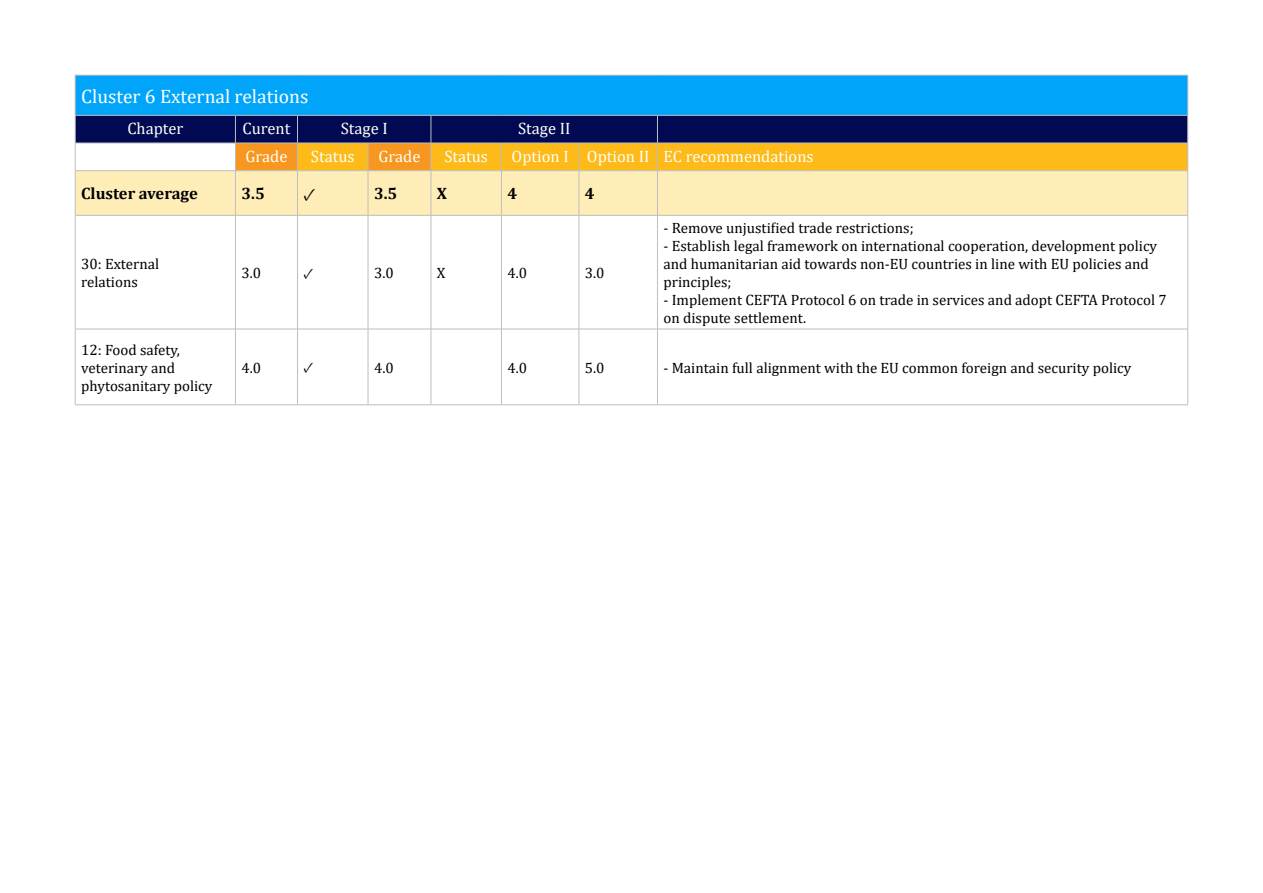
<style>
.page{position:relative;width:1263px;height:893px;background:#fff}
.page>*{position:absolute;margin:0;border:0;box-sizing:border-box;transform-origin:0 0}
.t1{font:19.5px "Cambria";color:#fff}
.t2{font:18px "Minion Pro";color:#000}
.t3{font:16.5px "Cambria";color:#fffff9}
.t4{font:700 16.5px "Cambria";color:#000}
.t5{font:15px/18px "Cambria";color:#000}
.t6{font:15px "Minion Pro";color:#000}
</style>
<div class="page">
<div style="left:75px;top:75px;width:1113px;height:40px;background:#00a5fa"></div>
<div style="left:76px;top:171px;width:1111px;height:44px;background:#ffedb8"></div>
<hr style="left:75px;top:75px;width:160px;height:1px;background:#bcbec0">
<hr style="left:75px;top:75px;width:1px;height:40px;background:#bcbec0">
<hr style="left:235px;top:75px;width:62px;height:1px;background:#bcbec0">
<hr style="left:297px;top:75px;width:71px;height:1px;background:#bcbec0">
<hr style="left:368px;top:75px;width:63px;height:1px;background:#bcbec0">
<hr style="left:431px;top:75px;width:70px;height:1px;background:#bcbec0">
<hr style="left:501px;top:75px;width:78px;height:1px;background:#bcbec0">
<hr style="left:579px;top:75px;width:78px;height:1px;background:#bcbec0">
<hr style="left:657px;top:75px;width:531px;height:1px;background:#bcbec0">
<hr style="left:1187px;top:75px;width:1px;height:40px;background:#bcbec0">
<svg style="left:75px;top:115px;width:1113px;height:55px;background:#80684b"></svg>
<hr style="left:75px;top:170px;width:160px;height:1px;background:#bcbec0">
<hr style="left:75px;top:171px;width:1px;height:44px;background:#bcbec0">
<hr style="left:235px;top:170px;width:62px;height:1px;background:#bcbec0">
<hr style="left:235px;top:171px;width:1px;height:44px;background:#bcbec0">
<hr style="left:297px;top:170px;width:71px;height:1px;background:#bcbec0">
<hr style="left:297px;top:171px;width:1px;height:44px;background:#bcbec0">
<hr style="left:368px;top:170px;width:63px;height:1px;background:#bcbec0">
<hr style="left:368px;top:171px;width:1px;height:44px;background:#bcbec0">
<hr style="left:431px;top:170px;width:70px;height:1px;background:#bcbec0">
<hr style="left:431px;top:171px;width:1px;height:44px;background:#bcbec0">
<hr style="left:501px;top:170px;width:78px;height:1px;background:#bcbec0">
<hr style="left:501px;top:171px;width:1px;height:44px;background:#bcbec0">
<hr style="left:579px;top:170px;width:78px;height:1px;background:#bcbec0">
<hr style="left:579px;top:171px;width:1px;height:44px;background:#bcbec0">
<hr style="left:657px;top:170px;width:531px;height:1px;background:#bcbec0">
<hr style="left:657px;top:171px;width:1px;height:44px;background:#bcbec0">
<hr style="left:1187px;top:171px;width:1px;height:44px;background:#bcbec0">
<hr style="left:75px;top:215px;width:160px;height:1px;background:#bcbec0">
<hr style="left:75px;top:216px;width:1px;height:113px;background:#bcbec0">
<hr style="left:235px;top:215px;width:62px;height:1px;background:#bcbec0">
<hr style="left:235px;top:216px;width:1px;height:113px;background:#bcbec0">
<hr style="left:297px;top:215px;width:71px;height:1px;background:#bcbec0">
<hr style="left:297px;top:216px;width:1px;height:113px;background:#bcbec0">
<hr style="left:368px;top:215px;width:63px;height:1px;background:#bcbec0">
<hr style="left:368px;top:216px;width:1px;height:113px;background:#bcbec0">
<hr style="left:431px;top:215px;width:70px;height:1px;background:#bcbec0">
<hr style="left:431px;top:216px;width:1px;height:113px;background:#bcbec0">
<hr style="left:501px;top:215px;width:78px;height:1px;background:#bcbec0">
<hr style="left:501px;top:216px;width:1px;height:113px;background:#bcbec0">
<hr style="left:579px;top:215px;width:78px;height:1px;background:#bcbec0">
<hr style="left:579px;top:216px;width:1px;height:113px;background:#bcbec0">
<hr style="left:657px;top:215px;width:531px;height:1px;background:#bcbec0">
<hr style="left:657px;top:216px;width:1px;height:113px;background:#bcbec0">
<hr style="left:1187px;top:216px;width:1px;height:113px;background:#bcbec0">
<hr style="left:75px;top:329px;width:160px;height:1px;background:#bcbec0">
<hr style="left:75px;top:329px;width:1px;height:76px;background:#bcbec0">
<hr style="left:235px;top:329px;width:62px;height:1px;background:#bcbec0">
<hr style="left:235px;top:329px;width:1px;height:76px;background:#bcbec0">
<hr style="left:297px;top:329px;width:71px;height:1px;background:#bcbec0">
<hr style="left:297px;top:329px;width:1px;height:76px;background:#bcbec0">
<hr style="left:368px;top:329px;width:63px;height:1px;background:#bcbec0">
<hr style="left:368px;top:329px;width:1px;height:76px;background:#bcbec0">
<hr style="left:431px;top:329px;width:70px;height:1px;background:#bcbec0">
<hr style="left:431px;top:329px;width:1px;height:76px;background:#bcbec0">
<hr style="left:501px;top:329px;width:78px;height:1px;background:#bcbec0">
<hr style="left:501px;top:329px;width:1px;height:76px;background:#bcbec0">
<hr style="left:579px;top:329px;width:78px;height:1px;background:#bcbec0">
<hr style="left:579px;top:329px;width:1px;height:76px;background:#bcbec0">
<hr style="left:657px;top:329px;width:531px;height:1px;background:#bcbec0">
<hr style="left:657px;top:329px;width:1px;height:76px;background:#bcbec0">
<hr style="left:1187px;top:329px;width:1px;height:76px;background:#bcbec0">
<hr style="left:75px;top:405px;width:160px;height:1px;background:#bcbec0">
<hr style="left:235px;top:405px;width:62px;height:1px;background:#bcbec0">
<hr style="left:297px;top:405px;width:71px;height:1px;background:#bcbec0">
<hr style="left:368px;top:405px;width:63px;height:1px;background:#bcbec0">
<hr style="left:431px;top:405px;width:70px;height:1px;background:#bcbec0">
<hr style="left:501px;top:405px;width:78px;height:1px;background:#bcbec0">
<hr style="left:579px;top:405px;width:78px;height:1px;background:#bcbec0">
<hr style="left:657px;top:405px;width:531px;height:1px;background:#bcbec0">
<p class="t1" style="left:81px;top:85px;width:229px">Cluster 6 External relations</p>
<p class="t3" style="left:127px;top:119px;width:57px">Chapter</p>
<p class="t3" style="left:243px;top:119px;width:49px">Curent</p>
<p class="t3" style="left:341px;top:119px;width:48px">Stage I</p>
<p class="t3" style="left:518px;top:119px;width:54px">Stage II</p>
<p class="t3" style="left:246px;top:146px;width:43px">Grade</p>
<p class="t3" style="left:311px;top:146px;width:45px">Status</p>
<p class="t3" style="left:378px;top:146px;width:43px">Grade</p>
<p class="t3" style="left:444px;top:146px;width:45px">Status</p>
<p class="t3" style="left:512px;top:146px;width:59px">Option I</p>
<p class="t3" style="left:587px;top:146px;width:64px">Option II</p>
<p class="t3" style="left:663px;top:146px;width:152px">EC recommendations</p>
<p class="t4" style="left:81px;top:182px;width:118px">Cluster average</p>
<p class="t4" style="left:241px;top:182px;width:25px">3.5</p>
<p class="t2" style="left:303px;top:182px;width:14px">✓</p>
<p class="t4" style="left:374px;top:182px;width:25px">3.5</p>
<p class="t4" style="left:437px;top:182px;width:12px">X</p>
<p class="t4" style="left:507px;top:182px;width:11px">4</p>
<p class="t4" style="left:585px;top:182px;width:11px">4</p>
<p class="t5" style="left:81px;top:255px;width:79px">30: External relations</p>
<p class="t5" style="left:241px;top:264px;width:21px">3.0</p>
<p class="t6" style="left:303px;top:263px;width:12px">✓</p>
<p class="t5" style="left:374px;top:264px;width:21px">3.0</p>
<p class="t5" style="left:437px;top:264px;width:10px">X</p>
<p class="t5" style="left:507px;top:264px;width:21px">4.0</p>
<p class="t5" style="left:585px;top:264px;width:21px">3.0</p>
<p class="t5" style="left:663px;top:219px;width:252px">- Remove unjustified trade restrictions;</p>
<p class="t5" style="left:663px;top:237px;width:495px">- Establish legal framework on international cooperation, development policy and humanitarian aid towards non-EU countries in line with EU policies and principles;</p>
<p class="t5" style="left:663px;top:291px;width:505px">- Implement CEFTA Protocol 6 on trade in services and adopt CEFTA Protocol 7 on dispute settlement.</p>
<p class="t5" style="left:81px;top:341px;width:133px">12: Food safety, veterinary and phytosanitary policy</p>
<p class="t5" style="left:241px;top:359px;width:21px">4.0</p>
<p class="t6" style="left:303px;top:358px;width:12px">✓</p>
<p class="t5" style="left:374px;top:359px;width:21px">4.0</p>
<p class="t5" style="left:507px;top:359px;width:21px">4.0</p>
<p class="t5" style="left:585px;top:359px;width:21px">5.0</p>
<p class="t5" style="left:663px;top:359px;width:469px">- Maintain full alignment with the EU common foreign and security policy</p>
</div>
